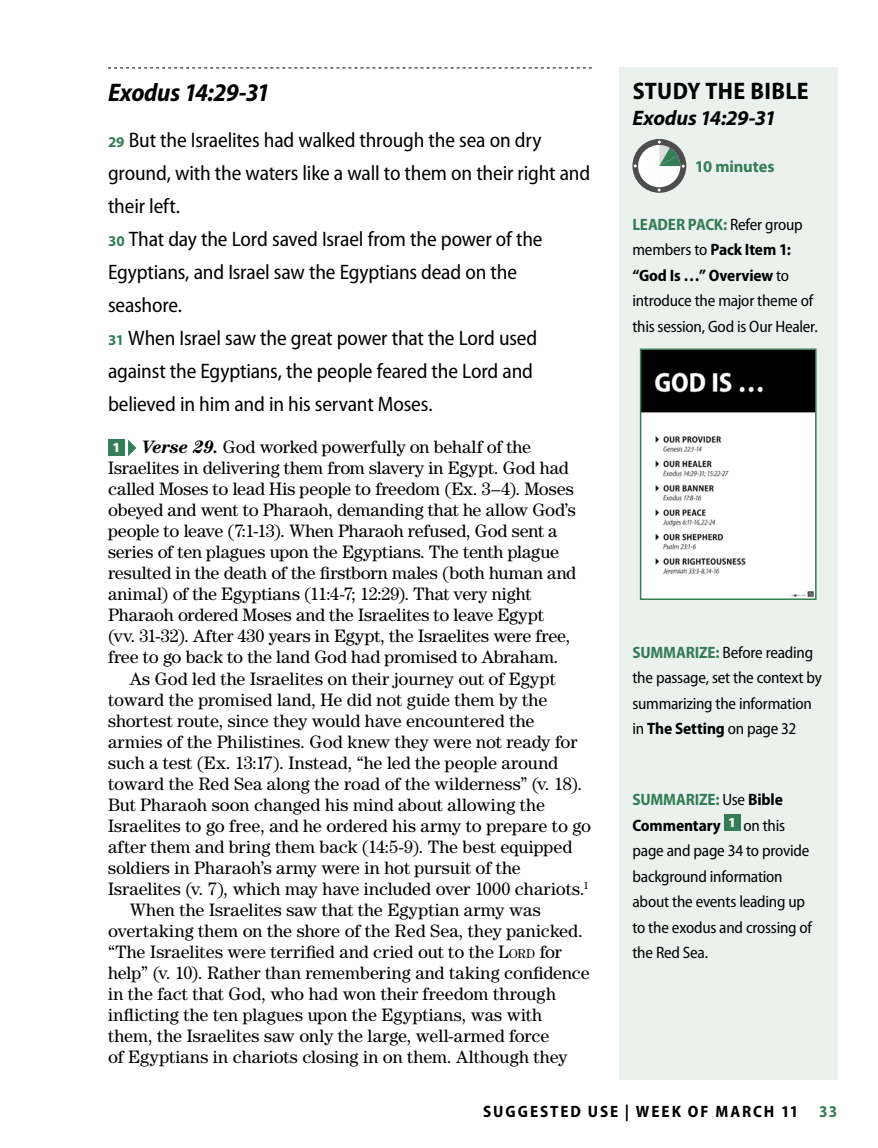
<style>
.page{position:relative;width:878px;height:1148px;background:#fff}
.page>*{position:absolute;margin:0;border:0;box-sizing:border-box;transform-origin:0 0}
.t1{font:italic 700 semi-condensed 25.5px "Myriad Pro";letter-spacing:-.015em;color:#000}
.t2{font:700 semi-condensed 24px "Myriad Pro";letter-spacing:.015em;color:#000}
.t3{font:semi-condensed 21px/33px "Myriad Pro";letter-spacing:-.01em;color:#000}
.t4{font:italic 700 21px "Myriad Pro";letter-spacing:-.015em;color:#000}
.t5{font:18px "Century Std";color:#000}
.t6{font:semi-condensed 16.5px/25.5px "Myriad Pro";letter-spacing:-.015em;color:#000}
.t7{font:700 semi-condensed 16.5px "Myriad Pro";letter-spacing:.12em;color:#000}
.t8{font:700 16.5px "Myriad Pro";letter-spacing:-.01em;color:#357d57}
.t9{font:700 semi-condensed 16.5px "Myriad Pro";color:#357d57}
.s1{font-weight:700;font-stretch:normal;font-size:15px;color:#357d57}
.s2{font-family:"Myriad Pro";font-weight:900;font-size:13.8px;color:#fff}
.s3{font-weight:700;font-style:italic}
.s4{font-size:12.6px}
.s5{font-weight:700;color:#357d57}
.s6{font-weight:700}
</style>
<div class="page">
<svg style="left:108px;top:68px;width:484px;height:1px"></svg>
<div style="left:108px;top:439px;width:17px;height:17px;background:#357d57"></div>
<svg style="left:128px;top:439px;width:8px;height:17px"></svg>
<div style="left:619px;top:68px;width:218px;height:1012px;background:#ebf2ee"></div>
<div style="left:723px;top:813px;width:17px;height:17px;background:#357d57"></div>
<svg style="left:632px;top:139px;width:54px;height:54px"></svg>
<svg style="left:639px;top:348px;width:178px;height:252px;background:#b7b9b8"></svg>
<h1 class="t1" style="left:108px;top:78px;width:163px">Exodus 14:29-31</h1>
<p class="t3" style="left:108px;top:124px;width:483px"><span class="s1">29</span> But the Israelites had walked through the sea on dry ground, with the waters like a wall to them on their right and their left.<br><span class="s1">30</span> That day the Lord saved Israel from the power of the Egyptians, and Israel saw the Egyptians dead on the seashore.<br><span class="s1">31</span> When Israel saw the great power that the Lord used against the Egyptians, the people feared the Lord and believed in him and in his servant Moses.</p>
<p class="t5" style="left:112px;top:436px;width:420px"><span class="s2">1</span> <span class="s3">Verse 29.</span> God worked powerfully on behalf of the</p>
<p class="t5" style="left:108px;top:457px;width:462px">Israelites in delivering them from slavery in Egypt. God had</p>
<p class="t5" style="left:108px;top:478px;width:467px">called Moses to lead His people to freedom (Ex. 3–4). Moses</p>
<p class="t5" style="left:108px;top:499px;width:469px">obeyed and went to Pharaoh, demanding that he allow God’s</p>
<p class="t5" style="left:108px;top:520px;width:450px">people to leave (7:1-13). When Pharaoh refused, God sent a</p>
<p class="t5" style="left:108px;top:541px;width:452px">series of ten plagues upon the Egyptians. The tenth plague</p>
<p class="t5" style="left:108px;top:563px;width:469px">resulted in the death of the firstborn males (both human and</p>
<p class="t5" style="left:108px;top:584px;width:425px">animal) of the Egyptians (11:4‑7; 12:29). That very night</p>
<p class="t5" style="left:108px;top:605px;width:437px">Pharaoh ordered Moses and the Israelites to leave Egypt</p>
<p class="t5" style="left:108px;top:626px;width:464px">(vv. 31‑32). After 430 years in Egypt, the Israelites were free,</p>
<p class="t5" style="left:108px;top:647px;width:452px">free to go back to the land God had promised to Abraham.</p>
<p class="t5" style="left:130px;top:668px;width:427px">As God led the Israelites on their journey out of Egypt</p>
<p class="t5" style="left:108px;top:689px;width:441px">toward the promised land, He did not guide them by the</p>
<p class="t5" style="left:108px;top:710px;width:428px">shortest route, since they would have encountered the</p>
<p class="t5" style="left:108px;top:731px;width:471px">armies of the Philistines. God knew they were not ready for</p>
<p class="t5" style="left:108px;top:752px;width:451px">such a test (Ex. 13:17). Instead, “he led the people around</p>
<p class="t5" style="left:108px;top:773px;width:475px">toward the Red Sea along the road of the wilderness” (v. 18).</p>
<p class="t5" style="left:108px;top:794px;width:438px">But Pharaoh soon changed his mind about allowing the</p>
<p class="t5" style="left:108px;top:815px;width:484px">Israelites to go free, and he ordered his army to prepare to go</p>
<p class="t5" style="left:108px;top:836px;width:466px">after them and bring them back (14:5‑9). The best equipped</p>
<p class="t5" style="left:108px;top:857px;width:414px">soldiers in Pharaoh’s army were in hot pursuit of the</p>
<p class="t5" style="left:108px;top:878px;width:482px">Israelites (v. 7), which may have included over 1000 chariots.<sup>1</sup></p>
<p class="t5" style="left:130px;top:898px;width:412px">When the Israelites saw that the Egyptian army was</p>
<p class="t5" style="left:108px;top:919px;width:476px">overtaking them on the shore of the Red Sea, they panicked.</p>
<p class="t5" style="left:108px;top:940px;width:455px">“The Israelites were terrified and cried out to the L<span class="s4">ord</span> for</p>
<p class="t5" style="left:108px;top:961px;width:483px">help” (v. 10). Rather than remembering and taking confidence</p>
<p class="t5" style="left:108px;top:982px;width:449px">in the fact that God, who had won their freedom through</p>
<p class="t5" style="left:108px;top:1003px;width:435px">inflicting the ten plagues upon the Egyptians, was with</p>
<p class="t5" style="left:108px;top:1024px;width:443px">them, the Israelites saw only the large, well-armed force</p>
<p class="t5" style="left:108px;top:1045px;width:461px">of Egyptians in chariots closing in on them. Although they</p>
<h2 class="t2" style="left:632px;top:78px;width:177px">STUDY THE BIBLE</h2>
<p class="t4" style="left:632px;top:106px;width:145px">Exodus 14:29-31</p>
<p class="t8" style="left:695px;top:157px;width:81px">10 minutes</p>
<p class="t6" style="left:632px;top:212px;width:187px"><span class="s5">LEADER PACK:</span> Refer group members to <span class="s6">Pack Item 1: “God Is …” Overview</span> to introduce the major theme of this session, God is Our Healer.</p>
<p class="t6" style="left:632px;top:639px;width:191px"><span class="s5">SUMMARIZE:</span> Before reading the passage, set the context by summarizing the information in <span class="s6">The Setting</span> on page 32</p>
<p class="t6" style="left:632px;top:787px;width:181px"><span class="s5">SUMMARIZE:</span> Use <span class="s6">Bible<br>Commentary</span> <sup>1</sup> on this page and page 34 to provide background information about the events leading up to the exodus and crossing of the Red Sea.</p>
<p class="t7" style="left:483px;top:1102px;width:317px">SUGGESTED USE | WEEK OF MARCH 11</p>
<p class="t9" style="left:819px;top:1102px;width:20px">33</p>
</div>
